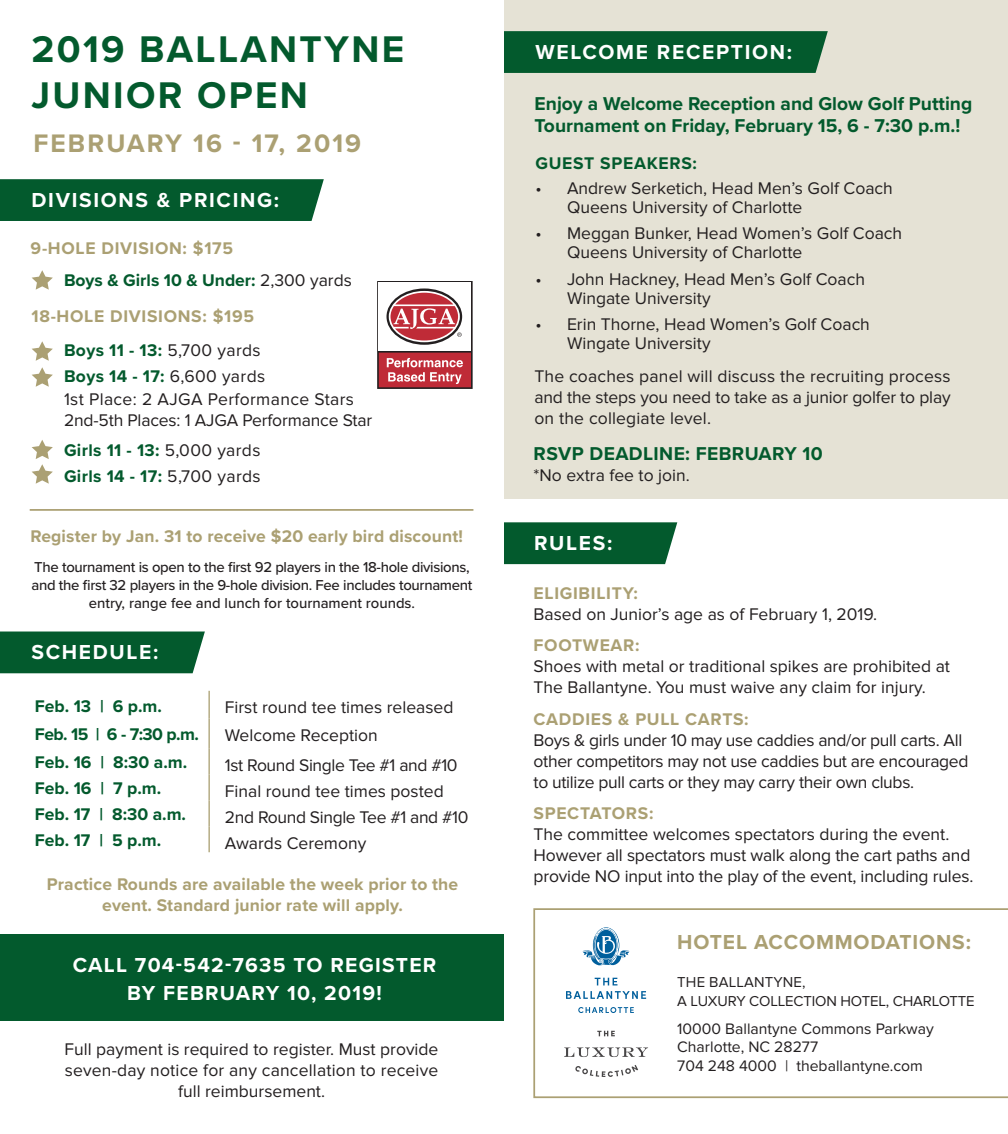
<style>
.page{position:relative;width:1008px;height:1134px;background:#fff}
.page>*{position:absolute;margin:0;border:0;box-sizing:border-box;transform-origin:0 0}
.t1{font:700 38.5px "Proxima Nova";letter-spacing:.06em;color:#035a2d}
.t2{font:700 26.25px "Proxima Nova";letter-spacing:.08em;color:#aba073}
.t3{font:700 21px "Proxima Nova";letter-spacing:.08em;color:#fff}
.t4{font:700 21px "Proxima Nova";letter-spacing:.06em;color:#fff}
.t5{font:700 21px "Proxima Nova";letter-spacing:.04em;color:#aba073}
.t6{font:700 19.25px/22.8px "Proxima Nova";color:#035a2d}
.t7{font:700 19.25px "Proxima Nova";letter-spacing:.02em;color:#035a2d}
.t8{font:17.5px/21px "Proxima Nova";color:#231f20}
.t9{font:700 17.5px "Proxima Nova";letter-spacing:.01em;color:#035a2d}
.t10{font:17.5px/21px "Proxima Nova";letter-spacing:-.02em;color:#231f20}
.t11{font:700 17.5px/21px "Proxima Nova";letter-spacing:.01em;color:#aba073;text-align:center}
.t12{font:700 17.5px "Proxima Nova";letter-spacing:.04em;color:#aba073}
.t13{font:17.5px "Proxima Nova";letter-spacing:.02em;color:#231f20}
.t14{font:700 17.5px "Proxima Nova";letter-spacing:.04em;color:#035a2d}
.t15{font:15.75px "Proxima Nova";color:#231f20}
.t16{font:500 14.88px/17.8px "Proxima Nova";letter-spacing:-.02em;color:#231f20;text-align:center}
.t17{font:14.88px "Proxima Nova";letter-spacing:-.01em;color:#231f20}
.t18{font:14.88px "Proxima Nova";letter-spacing:.01em;color:#231f20}
.s1{font-weight:400;color:#231f20}
</style>
<div class="page">
<div style="left:0;top:632px;width:205px;height:41px;background:#035a2d"></div>
<div style="left:0;top:934px;width:504px;height:87px;background:#035a2d"></div>
<div style="left:0;top:179px;width:324px;height:42px;background:#035a2d"></div>
<svg style="left:209px;top:691px;width:1px;height:161px"></svg>
<svg style="left:533px;top:908px;width:475px;height:190px"></svg>
<div style="left:504px;top:0;width:504px;height:499px;background:#e5e2d5"></div>
<div style="left:504px;top:522px;width:173px;height:42px;background:#035a2d"></div>
<svg style="left:575px;top:1065px;width:63px;height:12px"></svg>
<svg style="left:564px;top:1047px;width:84px;height:10px"></svg>
<svg style="left:597px;top:1031px;width:18px;height:5px"></svg>
<svg style="left:578px;top:1007px;width:56px;height:6px"></svg>
<svg style="left:566px;top:991px;width:80px;height:8px"></svg>
<svg style="left:595px;top:978px;width:22px;height:7px"></svg>
<svg style="left:582px;top:927px;width:48px;height:39px"></svg>
<svg style="left:32px;top:270px;width:21px;height:20px"></svg>
<svg style="left:32px;top:341px;width:21px;height:20px"></svg>
<svg style="left:32px;top:367px;width:21px;height:20px"></svg>
<svg style="left:32px;top:440px;width:21px;height:44px"></svg>
<div style="left:504px;top:31px;width:324px;height:42px;background:#035a2d"></div>
<hr style="left:30px;top:509px;width:443px;height:2px;background:#aba073">
<div style="left:378px;top:282px;width:94px;height:106px;background:#bf2b37"></div>
<div style="left:377px;top:281px;width:96px;height:108px;border:2px solid #231f20"></div>
<div style="left:379px;top:282px;width:92px;height:70px;background:#fff"></div>
<hr style="left:378px;top:351px;width:94px;height:2px;background:#231f20">
<svg style="left:387px;top:358px;width:76px;height:26px"></svg>
<svg style="left:387px;top:288px;width:75px;height:57px"></svg>
<p class="t1" style="left:32px;top:20px;width:374px">2019 BALLANTYNE</p>
<p class="t1" style="left:32px;top:66px;width:278px">JUNIOR OPEN</p>
<p class="t2" style="left:33px;top:123px;width:329px">FEBRUARY 16 - 17, 2019</p>
<p class="t3" style="left:32px;top:185px;width:249px">DIVISIONS &amp; PRICING:</p>
<p class="t12" style="left:31px;top:235px;width:204px">9-HOLE DIVISION: $175</p>
<p class="t9" style="left:64px;top:267px;width:289px">Boys &amp; Girls 10 &amp; Under: <span class="s1">2,300 yards</span></p>
<p class="t12" style="left:32px;top:303px;width:224px">18-HOLE DIVISIONS: $195</p>
<p class="t9" style="left:64px;top:337px;width:198px">Boys 11 - 13: <span class="s1">5,700 yards</span></p>
<p class="t9" style="left:64px;top:363px;width:203px">Boys 14 - 17: <span class="s1">6,600 yards</span></p>
<p class="t13" style="left:64px;top:389px;width:292px">1st Place: 2 AJGA Performance Stars</p>
<p class="t8" style="left:64px;top:410px;width:310px">2nd-5th Places: 1 AJGA Performance Star</p>
<p class="t9" style="left:64px;top:437px;width:198px">Girls 11 - 13: <span class="s1">5,000 yards</span></p>
<p class="t9" style="left:64px;top:463px;width:198px">Girls 14 - 17: <span class="s1">5,700 yards</span></p>
<p class="t11" style="left:30px;top:525px;width:434px">Register by Jan. 31 to receive $20 early bird discount!</p>
<p class="t16" style="left:32px;top:559px;width:442px">The tournament is open to the first 92 players in the 18-hole divisions, and the first 32 players in the 9-hole division. Fee includes tournament entry, range fee and lunch for tournament rounds.</p>
<p class="t3" style="left:32px;top:636px;width:128px">SCHEDULE:</p>
<p class="t9" style="left:35px;top:693px;width:129px">Feb. 13 | 6 p.m.</p>
<p class="t8" style="left:225px;top:697px;width:230px">First round tee times released</p>
<p class="t9" style="left:35px;top:721px;width:166px">Feb. 15 | 6 - 7:30 p.m.</p>
<p class="t8" style="left:225px;top:725px;width:154px">Welcome Reception</p>
<p class="t9" style="left:35px;top:749px;width:154px">Feb. 16 | 8:30 a.m.</p>
<p class="t10" style="left:225px;top:755px;width:234px">1st Round Single Tee #1 and #10</p>
<p class="t9" style="left:35px;top:775px;width:128px">Feb. 16 | 7 p.m.</p>
<p class="t8" style="left:225px;top:781px;width:220px">Final round tee times posted</p>
<p class="t9" style="left:35px;top:802px;width:153px">Feb. 17 | 8:30 a.m.</p>
<p class="t10" style="left:225px;top:807px;width:245px">2nd Round Single Tee #1 and #10</p>
<p class="t9" style="left:35px;top:827px;width:128px">Feb. 17 | 5 p.m.</p>
<p class="t8" style="left:225px;top:833px;width:143px">Awards Ceremony</p>
<p class="t11" style="left:47px;top:873px;width:413px">Practice Rounds are available the week prior to the event. Standard junior rate will apply.</p>
<p class="t4" style="left:73px;top:949px;width:365px">CALL 704-542-7635 TO REGISTER</p>
<p class="t4" style="left:127px;top:978px;width:256px">BY FEBRUARY 10, 2019!</p>
<p class="t8" style="left:65px;top:1038px;width:375px">Full payment is required to register. Must provide</p>
<p class="t8" style="left:65px;top:1059px;width:375px">seven-day notice for any cancellation to receive</p>
<p class="t8" style="left:178px;top:1080px;width:149px">full reimbursement.</p>
<p class="t3" style="left:536px;top:37px;width:258px">WELCOME RECEPTION:</p>
<p class="t6" style="left:535px;top:91px;width:439px">Enjoy a Welcome Reception and Glow Golf Putting<br>Tournament on Friday, February 15, 6 - 7:30 p.m.!</p>
<p class="t14" style="left:536px;top:150px;width:163px">GUEST SPEAKERS:</p>
<p class="t8" style="left:567px;top:178px;width:327px;line-height:19.2px;text-indent:-32px">• Andrew Serketich, Head Men’s Golf Coach<br>Queens University of Charlotte</p>
<p class="t8" style="left:567px;top:224px;width:337px;line-height:19.2px;text-indent:-32px">• Meggan Bunker, Head Women’s Golf Coach<br>Queens University of Charlotte</p>
<p class="t8" style="left:567px;top:269px;width:300px;line-height:19.2px;text-indent:-32px">• John Hackney, Head Men’s Golf Coach<br>Wingate University</p>
<p class="t8" style="left:567px;top:315px;width:304px;line-height:19.2px;text-indent:-32px">• Erin Thorne, Head Women’s Golf Coach<br>Wingate University</p>
<p class="t8" style="left:534px;top:365px;width:418px">The coaches panel will discuss the recruiting process and the steps you need to take as a junior golfer to play</p>
<p class="t8" style="left:534px;top:407px;width:178px">on the collegiate level.</p>
<p class="t7" style="left:534px;top:439px;width:291px">RSVP DEADLINE: FEBRUARY 10</p>
<p class="t8" style="left:534px;top:465px;width:158px">*No extra fee to join.</p>
<p class="t3" style="left:534px;top:527px;width:80px">RULES:</p>
<p class="t12" style="left:534px;top:580px;width:106px">ELIGIBILITY:</p>
<p class="t8" style="left:534px;top:604px;width:345px">Based on Junior’s age as of February 1, 2019.</p>
<p class="t12" style="left:534px;top:632px;width:108px">FOOTWEAR:</p>
<p class="t8" style="left:534px;top:656px;width:418px">Shoes with metal or traditional spikes are prohibited at<br>The Ballantyne. You must waive any claim for injury.</p>
<p class="t12" style="left:534px;top:706px;width:217px">CADDIES &amp; PULL CARTS:</p>
<p class="t10" style="left:534px;top:730px;width:436px">Boys &amp; girls under 10 may use caddies and/or pull carts. All other competitors may not use caddies but are encouraged to utilize pull carts or they may carry their own clubs.</p>
<p class="t12" style="left:534px;top:800px;width:121px">SPECTATORS:</p>
<p class="t8" style="left:534px;top:824px;width:441px">The committee welcomes spectators during the event.<br>However all spectators must walk along the cart paths and provide NO input into the play of the event, including rules.</p>
<p class="t5" style="left:677px;top:927px;width:295px">HOTEL ACCOMMODATIONS:</p>
<p class="t18" style="left:677px;top:974px;width:130px">THE BALLANTYNE,</p>
<p class="t17" style="left:677px;top:993px;width:299px">A LUXURY COLLECTION HOTEL, CHARLOTTE</p>
<p class="t15" style="left:677px;top:1019px;width:258px">10000 Ballantyne Commons Parkway</p>
<p class="t15" style="left:677px;top:1038px;width:142px">Charlotte, NC 28277</p>
<p class="t15" style="left:677px;top:1057px;width:247px">704 248 4000 | theballantyne.com</p>
</div>
